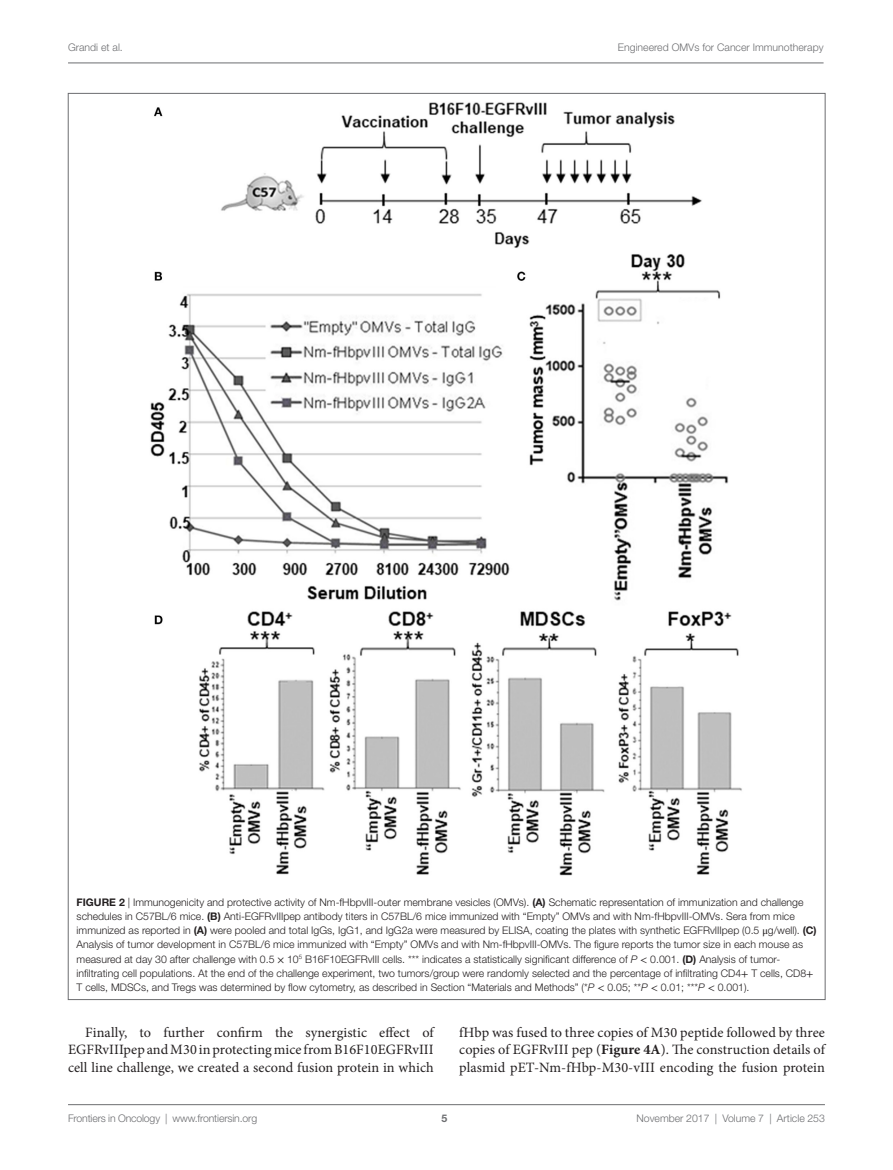
<style>
.page{position:relative;width:893px;height:1170px;background:#fff}
.page>*{position:absolute;margin:0;border:0;box-sizing:border-box;transform-origin:0 0}
.t1{font:14.25px/17.2px "Minion Pro";letter-spacing:.005em;color:#231f20;text-align:justify}
.t2{font:300 10.5px/14.2px "Helvetica Neue LT Std";color:#231f20}
.t3{font:300 10.5px "Helvetica Neue LT Std";color:#6c6d70}
.t4{font:700 10.5px "Helvetica Neue LT Std";color:#6c6d70}
.s1{font-weight:700}
.s2{font-family:"STIX General";font-weight:400}
.s3{font-style:italic}
</style>
<div class="page">
<img style="left:150px;top:102px;width:592px;height:773px">
<hr style="left:68px;top:1104px;width:757px;height:1px;background:#6c6d70">
<hr style="left:68px;top:63px;width:755px;height:1px;background:#6c6d70">
<p class="t3" style="left:68px;top:41px;width:56px">Grandi et al.</p>
<p class="t3" style="left:618px;top:41px;width:207px">Engineered OMVs for Cancer Immunotherapy</p>
<p class="t2" style="left:77px;top:894px;width:741px"><span class="s1">FIGURE 2</span> | Immunogenicity and protective activity of Nm-fHbpvIII-outer membrane vesicles (OMVs). <span class="s1">(A)</span> Schematic representation of immunization and challenge schedules in C57BL/6 mice. <span class="s1">(B)</span> Anti-EGFRvIIIpep antibody titers in C57BL/6 mice immunized with “Empty” OMVs and with Nm-fHbpvIII-OMVs. Sera from mice immunized as reported in <span class="s1">(A)</span> were pooled and total IgGs, IgG1, and IgG2a were measured by ELISA, coating the plates with synthetic EGFRvIIIpep (0.5 <span class="s2">μ</span>g/well). <span class="s1">(C)<br></span>Analysis of tumor development in C57BL/6 mice immunized with “Empty” OMVs and with Nm-fHbpvIII-OMVs. The figure reports the tumor size in each mouse as measured at day 30 after challenge with 0.5 <span class="s2">×</span> 10<sup>5</sup> B16F10EGFRvIII cells. *** indicates a statistically significant difference of <span class="s3">P</span> <span class="s2">&lt;</span> 0.001. <span class="s1">(D)</span> Analysis of tumor&shy;infiltrating cell populations. At the end of the challenge experiment, two tumors/group were randomly selected and the percentage of infiltrating CD4<span class="s2">+</span> T cells, CD8<span class="s2">+ </span>T cells, MDSCs, and Tregs was determined by flow cytometry, as described in Section “Materials and Methods” (*<span class="s3">P</span> <span class="s2">&lt;</span> 0.05; **<span class="s3">P</span> <span class="s2">&lt;</span> 0.01; ***<span class="s3">P</span> <span class="s2">&lt;</span> 0.001).</p>
<h1 class="t1" style="left:68px;top:1023px;width:367px;text-indent:17px">Finally, to further confirm the synergistic effect of EGFRvIIIpep and M30 in protecting mice from B16F10EGFRvIII cell line challenge, we created a second fusion protein in which</h1>
<h1 class="t1" style="left:459px;top:1023px;width:367px">fHbp was fused to three copies of M30 peptide followed by three copies of EGFRvIII pep (<span class="s1">Figure 4A</span>). The construction details of plasmid pET-Nm-fHbp-M30-vIII encoding the fusion protein</h1>
<p class="t3" style="left:68px;top:1111px;width:191px">Frontiers in Oncology | www.frontiersin.org</p>
<p class="t3" style="left:636px;top:1111px;width:190px">November 2017 | Volume 7 | Article 253</p>
<p class="t4" style="left:441px;top:1111px;width:7px">5</p>
</div>
